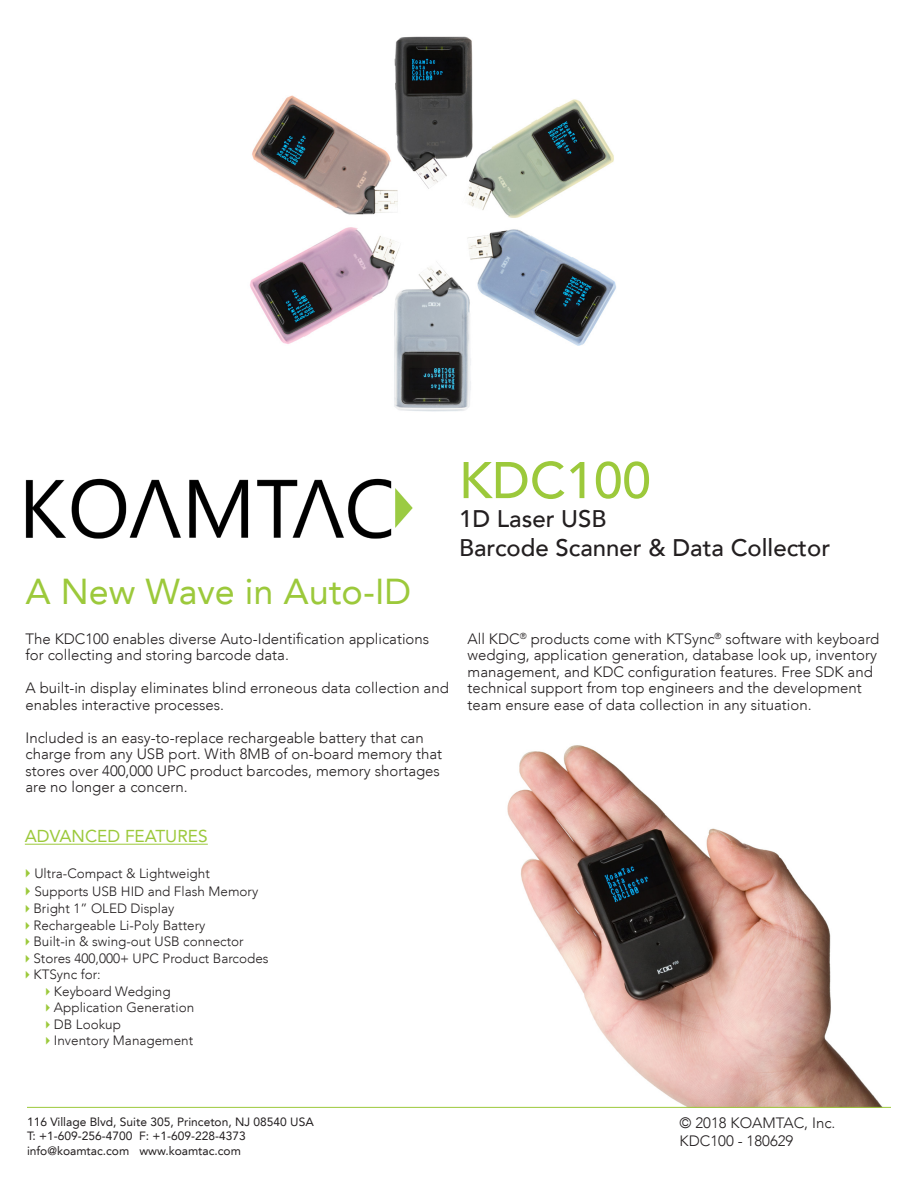
<style>
.page{position:relative;width:918px;height:1188px;background:#fff}
.page>*{position:absolute;margin:0;border:0;box-sizing:border-box;transform-origin:0 0}
.Product_Title{font:500 51px "Avenir LT";color:#9cc93b}
.t1{font:36px "Avenir LT";color:#9cc93b}
.Tagline_Subtitle{font:500 24px "Avenir LT";color:#231f20}
.Spec_Headings{font:17.25px "Avenir LT";color:#9cc93b}
.Body_Copy{font:300 15px/16.5px "Avenir LT";color:#231f20}
.Spec_Text{font:300 13.5px "Avenir LT";color:#231f20}
.t2{font:12px "Avenir LT";color:#231f20}
.s1{font-family:"KOAMTAC Triangle 2";font-weight:400;font-size:15px;color:#9cc93b}
.s2{font-family:"KOAMTAC Triangle 2";font-weight:400;color:#9cc93b}
</style>
<div class="page">
<img style="left:447px;top:745px;width:444px;height:362px">
<img style="left:26px;top:478px;width:387px;height:61px">
<hr style="left:27px;top:1107px;width:864px;height:1px;background:#9cc93b">
<hr style="left:25px;top:844px;width:183px;height:1px;background:#9cc93b">
<img style="left:250px;top:36px;width:366px;height:376px">
<p class="t1" style="left:26px;top:571px;width:387px">A New Wave in Auto-ID</p>
<p class="Body_Copy" style="left:26px;top:631px;width:405px">The KDC100 enables diverse Auto-Identification applications for collecting and storing barcode data.</p>
<p class="Body_Copy" style="left:26px;top:680px;width:425px">A built-in display eliminates blind erroneous data collection and enables interactive processes.</p>
<p class="Body_Copy" style="left:26px;top:730px;width:418px">Included is an easy-to-replace rechargeable battery that can charge from any USB port. With 8MB of on-board memory that stores over 400,000 UPC product barcodes, memory shortages are no longer a concern.</p>
<p class="Product_Title" style="left:459px;top:451px;width:193px">KDC100</p>
<p class="Tagline_Subtitle" style="left:459px;top:505px;width:149px">1D Laser USB</p>
<p class="Tagline_Subtitle" style="left:459px;top:534px;width:373px">Barcode Scanner &amp; Data Collector</p>
<p class="Body_Copy" style="left:468px;top:631px;width:413px">All KDC<sup>®</sup> products come with KTSync<sup>®</sup> software with keyboard wedging, application generation, database look up, inventory management, and KDC configuration features. Free SDK and technical support from top engineers and the development team ensure ease of data collection in any situation.</p>
<p class="Spec_Headings" style="left:25px;top:826px;width:184px">ADVANCED FEATURES</p>
<p class="Spec_Text" style="left:25px;top:865px;width:187px"><span class="s1">•</span> Ultra-Compact &amp; Lightweight</p>
<p class="Spec_Text" style="left:25px;top:883px;width:235px"><span class="s1">•</span> Supports USB HID and Flash Memory</p>
<p class="Spec_Text" style="left:25px;top:901px;width:151px"><span class="s2">•</span> Bright 1” OLED Display</p>
<p class="Spec_Text" style="left:25px;top:917px;width:182px"><span class="s2">•</span> Rechargeable Li-Poly Battery</p>
<p class="Spec_Text" style="left:25px;top:934px;width:220px"><span class="s2">•</span> Built-in &amp; swing-out USB connector</p>
<p class="Spec_Text" style="left:25px;top:950px;width:245px"><span class="s2">•</span> Stores 400,000+ UPC Product Barcodes</p>
<p class="Spec_Text" style="left:25px;top:967px;width:77px"><span class="s2">•</span> KTSync for:</p>
<p class="Spec_Text" style="left:45px;top:983px;width:127px"><span class="s2">•</span> Keyboard Wedging</p>
<p class="Spec_Text" style="left:45px;top:1000px;width:150px"><span class="s2">•</span> Application Generation</p>
<p class="Spec_Text" style="left:45px;top:1016px;width:77px"><span class="s2">•</span> DB Lookup</p>
<p class="Spec_Text" style="left:45px;top:1033px;width:149px"><span class="s2">•</span> Inventory Management</p>
<p class="t2" style="left:27px;top:1115px;width:288px">116 Village Blvd, Suite 305, Princeton, NJ 08540 USA</p>
<p class="t2" style="left:27px;top:1129px;width:220px">T: +1-609-256-4700 F: +1-609-228-4373</p>
<p class="t2" style="left:27px;top:1144px;width:215px">info@koamtac.com www.koamtac.com</p>
<p class="Body_Copy" style="left:680px;top:1115px;width:157px">© 2018 KOAMTAC, Inc.</p>
<p class="Body_Copy" style="left:680px;top:1133px;width:115px">KDC100 - 180629</p>
</div>
